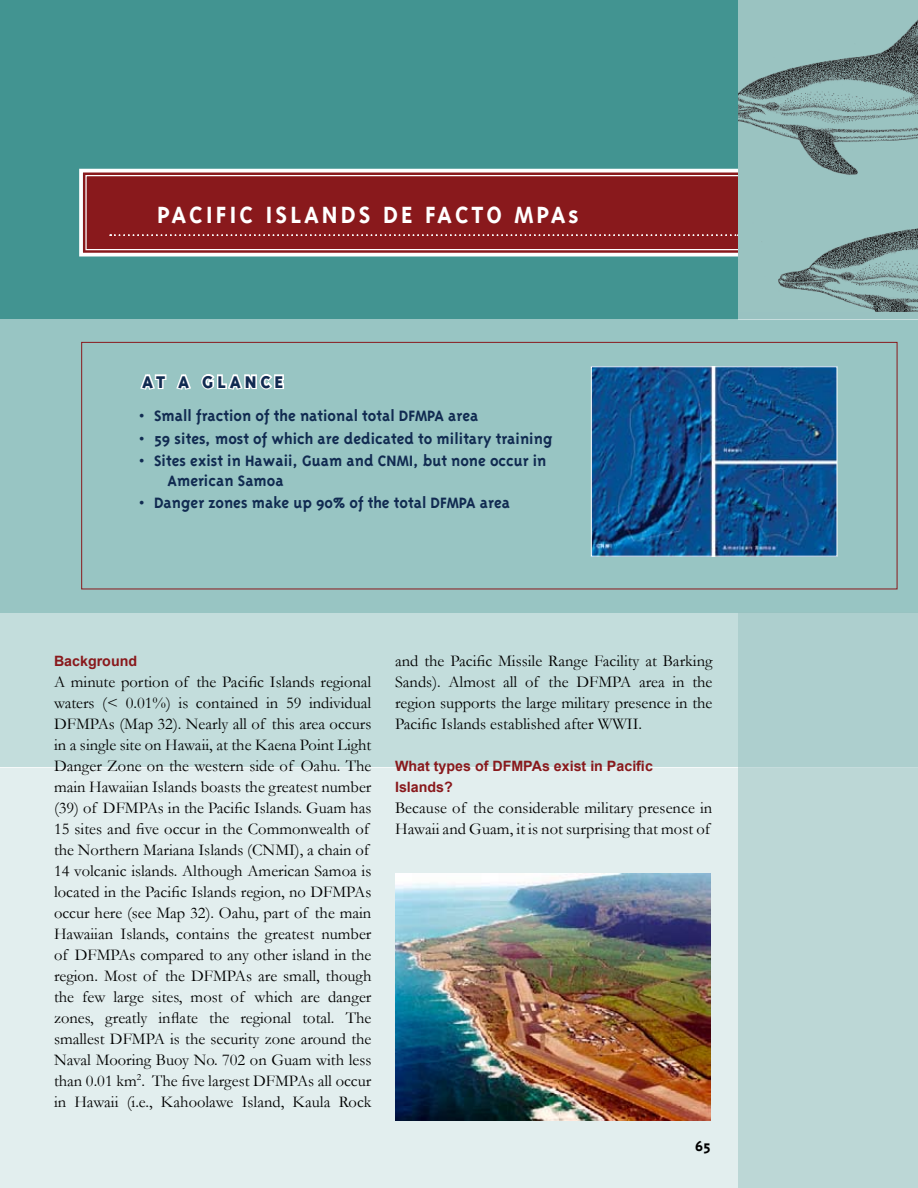
<style>
.page{position:relative;width:918px;height:1188px;background:#429491}
.page>*{position:absolute;margin:0;border:0;box-sizing:border-box;transform-origin:0 0}
.t1{font:700 39px "Triplex";letter-spacing:.11em;color:#fff}
.t2{font:700 27px "Triplex";letter-spacing:.11em;color:#fff}
.t3{font:800 19.5px "Triplex";letter-spacing:.2em;color:#112b51}
.t4{font:700 17.25px/22.5px "Triplex";color:#112b51}
.t5{font:16.5px/21px "Garamond";color:#000}
.t6{font:700 16.5px "Triplex";color:#000}
.t7{font:15px/22.5px "Arial";color:#112b51;text-align:justify}
.t8{font:700 14.25px/21px "Arial";color:#89191c}
</style>
<div class="page">
<svg style="left:79px;top:168px;width:659px;height:89px;background:#933134"></svg>
<div style="left:85px;top:175px;width:827px;height:75px;border:1px solid #fff"></div>
<div style="left:738px;top:0;width:180px;height:320px;background:#99c2c1"></div>
<img style="left:738px;top:20px;width:180px;height:155px">
<div style="left:0;top:320px;width:918px;height:293px;background:#98c5c3"></div>
<div style="left:0;top:613px;width:918px;height:154px;background:#c3dddc"></div>
<div style="left:0;top:767px;width:918px;height:421px;background:#e2eeee"></div>
<div style="left:738px;top:612px;width:180px;height:576px;background:linear-gradient(to right,#b8d5d4,#b8d5d4)"></div>
<svg style="left:110px;top:234px;width:628px;height:2px"></svg>
<svg style="left:140px;top:374px;width:27px;height:16px"></svg>
<svg style="left:176px;top:374px;width:15px;height:16px"></svg>
<svg style="left:201px;top:374px;width:83px;height:16px"></svg>
<div style="left:81px;top:342px;width:816px;height:247px;border:1px solid #89191c"></div>
<img style="left:593px;top:368px;width:242px;height:187px">
<img style="left:395px;top:873px;width:316px;height:247px">
<img style="left:778px;top:228px;width:140px;height:84px">
<h1 class="t1" style="left:104px;top:191px;width:464px">ALASKA’S DEFACTO MPAs</h1>
<h2 class="t2" style="left:157px;top:199px;width:423px">PACIFIC ISLANDS DE FACTO MPAs</h2>
<p class="t3" style="left:142px;top:370px;width:143px">AT A GLANCE</p>
<p class="t4" style="left:154px;top:405px;width:400px">Small fraction of the national total DFMPA area<br>59 sites, most of which are dedicated to military training<br>Sites exist in Hawaii, Guam and CNMI, but none occur in</p>
<p class="t4" style="left:154px;top:469px;width:358px;text-indent:14px">American Samoa<br>Danger zones make up 90% of the total DFMPA area</p>
<p class="t7" style="left:139px;top:405px;width:7px">• • •</p>
<p class="t7" style="left:139px;top:492px;width:7px">•</p>
<p class="t8" style="left:54px;top:650px;width:85px">Background</p>
<p class="t5" style="left:54px;top:671px;width:319px">A minute portion of the Pacific Islands regional waters (&lt; 0.01%) is contained in 59 individual DFMPAs (Map 32). Nearly all of this area occurs in a single site on Hawaii, at the Kaena Point Light Danger Zone on the western side of Oahu. The main Hawaiian Islands boasts the greatest number (39) of DFMPAs in the Pacific Islands. Guam has 15 sites and five occur in the Commonwealth of the Northern Mariana Islands (CNMI), a chain of 14 volcanic islands. Although American Samoa is located in the Pacific Islands region, no DFMPAs occur here (see Map 32). Oahu, part of the main Hawaiian Islands, contains the greatest number of DFMPAs compared to any other island in the region. Most of the DFMPAs are small, though the few large sites, most of which are danger zones, greatly inflate the regional total. The smallest DFMPA is the security zone around the Naval Mooring Buoy No. 702 on Guam with less than 0.01 km<sup>2</sup>. The five largest DFMPAs all occur in Hawaii (i.e., Kahoolawe Island, Kaula Rock</p>
<p class="t5" style="left:395px;top:650px;width:319px;text-align:justify">and the Pacific Missile Range Facility at Barking Sands). Almost all of the DFMPA area in the region supports the large military presence in the Pacific Islands established after WWII.</p>
<p class="t8" style="left:395px;top:756px;width:259px">What types of DFMPAs exist in Pacific<br>Islands?</p>
<p class="t5" style="left:395px;top:797px;width:319px">Because of the considerable military presence in<br>Hawaii and Guam, it is not surprising that most of</p>
<p class="t6" style="left:695px;top:1137px;width:15px">65</p>
</div>
